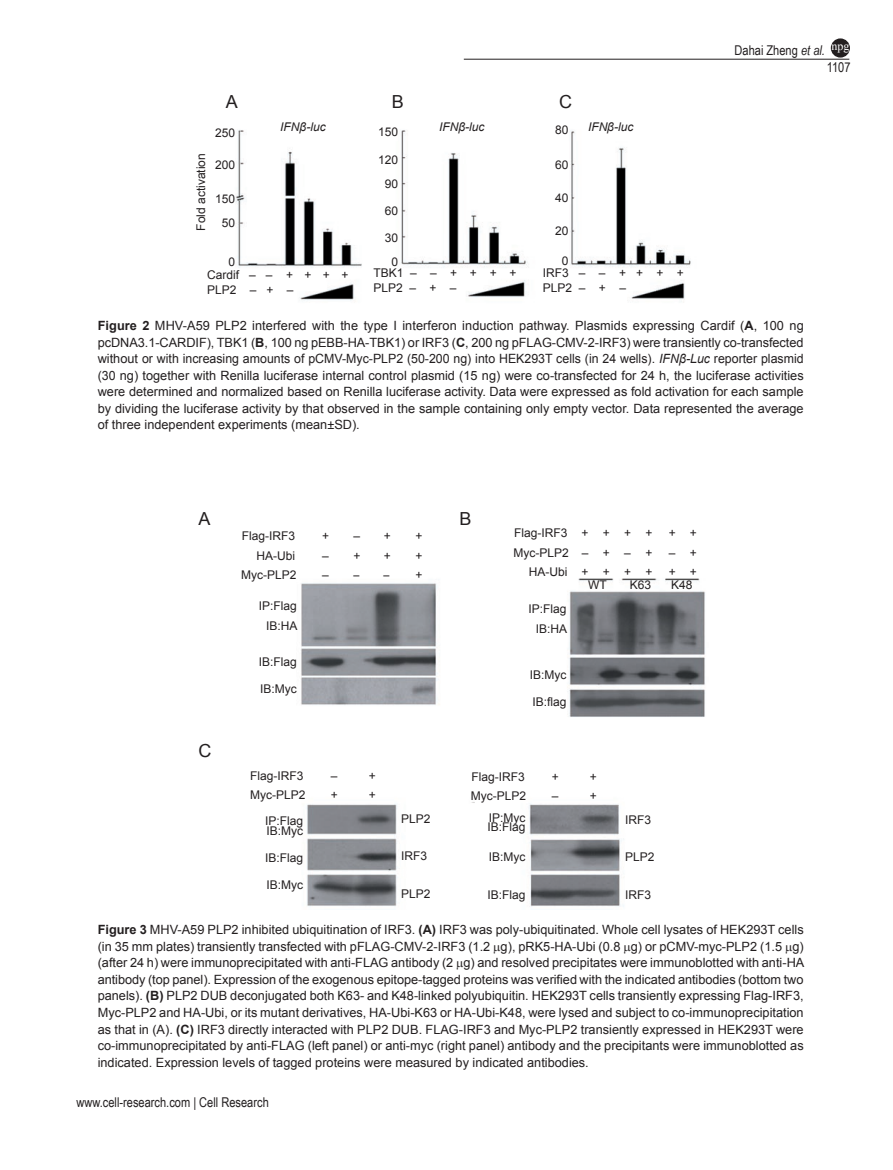
<style>
.page{position:relative;width:893px;height:1170px;background:#fff}
.page>*{position:absolute;margin:0;border:0;box-sizing:border-box;transform-origin:0 0}
.t1{font:18px "Arial";color:#231f20}
.t2{font:13.5px "Arial Narrow";color:#231f20}
.t3{font:12.75px/16.5px "Arial";color:#231f20;text-align:justify}
.t4{font:12px/24px "Arial";color:#231f20}
.t5{font:italic 12px "Arial";color:#231f20}
.t6{font:12px "Times New Roman";color:#fff}
.t7{font:12px "Arial";color:#231f20;scale:.9 1}
.s1{font-style:italic}
.s2{font-weight:700}
</style>
<div class="page">
<hr style="left:464px;top:59px;width:385px;height:1px;background:#231f20">
<div style="left:832px;top:39px;width:17px;height:18px;background:#231f20;border-radius:50%"></div>
<div style="left:831px;top:38px;width:19px;height:20px;border:2px solid #231f20;border-radius:50%"></div>
<img style="left:236px;top:130px;width:455px;height:171px">
<img style="left:301px;top:578px;width:404px;height:329px">
<p class="t6" style="left:831px;top:38px;width:19px">npg</p>
<p class="t2" style="left:735px;top:40px;width:92px">Dahai Zheng <span class="s1">et al.</span></p>
<p class="t4" style="left:189px;top:230px;width:79px;rotate:-90deg">Fold activation</p>
<h1 class="t1" style="left:226px;top:90px;width:14px">A</h1>
<h1 class="t1" style="left:392px;top:90px;width:14px">B</h1>
<h1 class="t1" style="left:559px;top:90px;width:14px">C</h1>
<p class="t4" style="left:215px;top:121px;width:22px">250</p>
<p class="t4" style="left:215px;top:152px;width:22px">200</p>
<p class="t4" style="left:215px;top:187px;width:22px;text-align:center">150<br>50</p>
<p class="t4" style="left:229px;top:250px;width:8px">0</p>
<p class="t5" style="left:280px;top:119px;width:47px">IFNβ-luc</p>
<p class="t5" style="left:439px;top:119px;width:47px">IFNβ-luc</p>
<p class="t5" style="left:588px;top:119px;width:47px">IFNβ-luc</p>
<p class="t4" style="left:555px;top:118px;width:15px">80</p>
<p class="t4" style="left:555px;top:152px;width:15px">60</p>
<p class="t4" style="left:555px;top:185px;width:15px">40</p>
<p class="t4" style="left:555px;top:218px;width:15px">20</p>
<p class="t4" style="left:562px;top:248px;width:8px">0</p>
<p class="t4" style="left:378px;top:119px;width:22px">150</p>
<p class="t4" style="left:378px;top:148px;width:22px;text-align:center">120<br>90</p>
<p class="t4" style="left:385px;top:199px;width:15px">60</p>
<p class="t4" style="left:385px;top:226px;width:15px;text-align:center">30<br>0</p>
<p class="t4" style="left:207px;top:267px;width:143px;line-height:15px">Cardif – – + + + +<br>PLP2 – + –</p>
<p class="t4" style="left:373px;top:265px;width:145px;line-height:15px">TBK1 – – + + + +<br>PLP2 – + –</p>
<p class="t4" style="left:543px;top:265px;width:142px;line-height:15px">IRF3 – – + + + +<br>PLP2 – + –</p>
<p class="t3" style="left:98px;top:318px;width:707px"><span class="s2">Figure 2</span> MHV-A59 PLP2 interfered with the type I interferon induction pathway. Plasmids expressing Cardif (<span class="s2">A</span>, 100 ng pcDNA3.1-CARDIF), TBK1 (<span class="s2">B</span>, 100 ng pEBB-HA-TBK1) or IRF3 (<span class="s2">C</span>, 200 ng pFLAG-CMV-2-IRF3) were transiently co-transfected without or with increasing amounts of pCMV-Myc-PLP2 (50-200 ng) into HEK293T cells (in 24 wells). <span class="s1">IFNβ-Luc</span> reporter plasmid (30 ng) together with Renilla luciferase internal control plasmid (15 ng) were co-transfected for 24 h, the luciferase activities were determined and normalized based on Renilla luciferase activity. Data were expressed as fold activation for each sample by dividing the luciferase activity by that observed in the sample containing only empty vector. Data represented the average of three independent experiments (mean±SD).</p>
<p class="t2" style="left:827px;top:57px;width:25px">1107</p>
<h1 class="t1" style="left:198px;top:506px;width:14px">A</h1>
<h1 class="t1" style="left:460px;top:506px;width:14px">B</h1>
<p class="t4" style="left:242px;top:524px;width:55px">Flag-IRF3</p>
<p class="t4" style="left:322px;top:524px;width:9px">+</p>
<p class="t4" style="left:354px;top:524px;width:39px">– +</p>
<p class="t4" style="left:416px;top:524px;width:9px">+</p>
<p class="t4" style="left:257px;top:543px;width:40px">HA-Ubi</p>
<p class="t4" style="left:322px;top:543px;width:40px">– +</p>
<p class="t4" style="left:384px;top:543px;width:9px">+</p>
<p class="t4" style="left:416px;top:543px;width:9px">+</p>
<p class="t4" style="left:241px;top:563px;width:57px">Myc-PLP2</p>
<p class="t4" style="left:322px;top:563px;width:39px">– –</p>
<p class="t7" style="left:384px;top:567px;width:45px">– +</p>
<h1 class="t1" style="left:198px;top:739px;width:14px">C</h1>
<p class="t4" style="left:259px;top:596px;width:40px;line-height:19.5px;text-align:right">IP:Flag<br>IB:HA</p>
<p class="t4" style="left:259px;top:649px;width:40px">IB:Flag</p>
<p class="t4" style="left:260px;top:676px;width:38px">IB:Myc</p>
<p class="t4" style="left:514px;top:521px;width:140px">Flag-IRF3 + + + +</p>
<p class="t4" style="left:669px;top:521px;width:29px">+ +</p>
<p class="t4" style="left:514px;top:540px;width:140px">Myc-PLP2 – + – +</p>
<p class="t4" style="left:669px;top:540px;width:29px">– +</p>
<p class="t4" style="left:529px;top:560px;width:125px">HA-Ubi + + + +</p>
<p class="t4" style="left:669px;top:560px;width:29px">+ +</p>
<p class="t4" style="left:528px;top:599px;width:40px;line-height:19.5px;text-align:right">IP:Flag<br>IB:HA</p>
<p class="t4" style="left:530px;top:663px;width:38px">IB:Myc</p>
<p class="t4" style="left:532px;top:690px;width:36px">IB:flag</p>
<p class="t4" style="left:588px;top:573px;width:20px">WT</p>
<p class="t4" style="left:630px;top:573px;width:23px">K63</p>
<p class="t4" style="left:671px;top:573px;width:23px">K48</p>
<p class="t4" style="left:250px;top:763px;width:55px">Flag-IRF3</p>
<p class="t4" style="left:331px;top:763px;width:8px">–</p>
<p class="t4" style="left:369px;top:763px;width:9px">+</p>
<p class="t4" style="left:250px;top:783px;width:57px">Myc-PLP2</p>
<p class="t4" style="left:331px;top:783px;width:9px">+</p>
<p class="t4" style="left:369px;top:783px;width:9px">+</p>
<p class="t4" style="left:265px;top:815px;width:40px;line-height:10.5px">IP:Flag<br>IB:Myc</p>
<p class="t4" style="left:265px;top:845px;width:40px">IB:Flag</p>
<p class="t4" style="left:267px;top:872px;width:38px">IB:Myc</p>
<p class="t4" style="left:401px;top:806px;width:31px">PLP2</p>
<p class="t4" style="left:401px;top:844px;width:28px">IRF3</p>
<p class="t4" style="left:401px;top:881px;width:31px">PLP2</p>
<p class="t4" style="left:472px;top:764px;width:55px">Flag-IRF3</p>
<p class="t4" style="left:552px;top:764px;width:9px">+</p>
<p class="t4" style="left:590px;top:764px;width:9px">+</p>
<p class="t4" style="left:471px;top:784px;width:57px">Myc-PLP2</p>
<p class="t4" style="left:552px;top:784px;width:8px">–</p>
<p class="t4" style="left:590px;top:784px;width:9px">+</p>
<p class="t4" style="left:487px;top:813px;width:40px;line-height:9px">IP:Myc<br>IB:Flag</p>
<p class="t4" style="left:489px;top:845px;width:38px">IB:Myc</p>
<p class="t4" style="left:487px;top:882px;width:40px">IB:Flag</p>
<p class="t4" style="left:625px;top:807px;width:28px">IRF3</p>
<p class="t4" style="left:625px;top:845px;width:31px">PLP2</p>
<p class="t4" style="left:625px;top:882px;width:28px">IRF3</p>
<p class="t3" style="left:98px;top:921px;width:708px"><span class="s2">Figure 3</span> MHV-A59 PLP2 inhibited ubiquitination of IRF3. <span class="s2">(A)</span> IRF3 was poly-ubiquitinated. Whole cell lysates of HEK293T cells (in 35 mm plates) transiently transfected with pFLAG-CMV-2-IRF3 (1.2 g), pRK5-HA-Ubi (0.8 g) or pCMV-myc-PLP2 (1.5 g) (after 24 h) were immunoprecipitated with anti-FLAG antibody (2 g) and resolved precipitates were immunoblotted with anti-HA antibody (top panel). Expression of the exogenous epitope-tagged proteins was verified with the indicated antibodies (bottom two panels). <span class="s2">(B)</span> PLP2 DUB deconjugated both K63- and K48-linked polyubiquitin. HEK293T cells transiently expressing Flag-IRF3, Myc-PLP2 and HA-Ubi, or its mutant derivatives, HA-Ubi-K63 or HA-Ubi-K48, were lysed and subject to co-immunoprecipitation as that in (A). <span class="s2">(C)</span> IRF3 directly interacted with PLP2 DUB. FLAG-IRF3 and Myc-PLP2 transiently expressed in HEK293T were co-immunoprecipitated by anti-FLAG (left panel) or anti-myc (right panel) antibody and the precipitants were immunoblotted as indicated. Expression levels of tagged proteins were measured by indicated antibodies.</p>
<p class="t2" style="left:76px;top:1092px;width:194px">www.cell-research.com | Cell Research</p>
</div>
